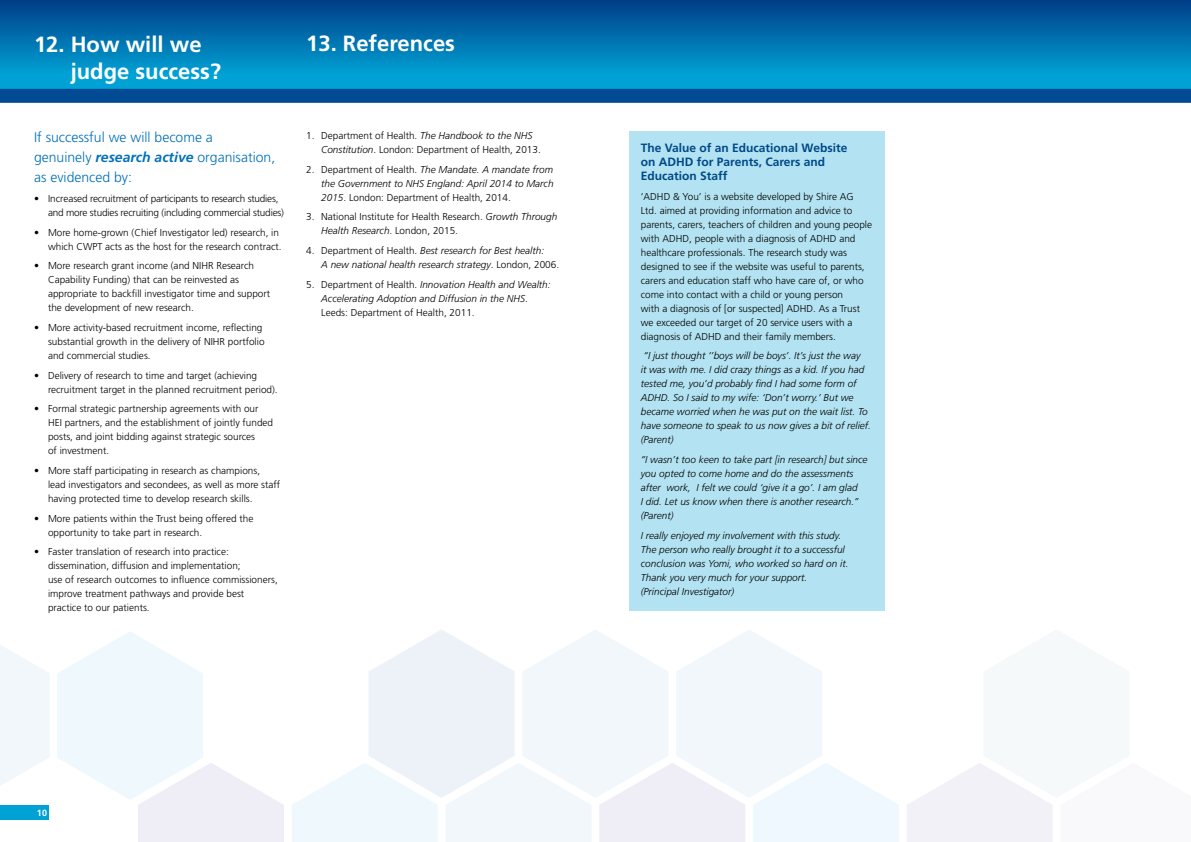
<style>
.page{position:relative;width:1191px;height:842px;background:#fff}
.page>*{position:absolute;margin:0;border:0;box-sizing:border-box;transform-origin:0 0}
.t1{font:700 22px/26.4px "Frutiger";color:#fff}
.t2{font:300 14px/20px "Frutiger";color:#0070ba}
.t3{font:700 12px/14px "Frutiger";color:#004987}
.t4{font:300 10px/14px "Frutiger";color:#000}
.t5{font:italic 300 10px/14px "Frutiger";color:#000}
.t6{font:300 10px/14px "Frutiger";letter-spacing:-.02em;color:#000}
.t7{font:700 9px "Frutiger";color:#fff}
.s1{font-weight:700;font-style:italic}
.s2{font-style:italic}
.s3{font-style:normal}
</style>
<div class="page">
<div style="left:0;top:0;width:1191px;height:96px;background:#00a1d4"></div>
<div style="left:0;top:0;width:1191px;height:73px;background:linear-gradient(to bottom,#003d87,#009ed2)"></div>
<svg style="left:0;top:645px;width:49px;height:140px"></svg>
<svg style="left:57px;top:632px;width:227px;height:210px"></svg>
<svg style="left:292px;top:630px;width:607px;height:212px"></svg>
<svg style="left:907px;top:763px;width:145px;height:79px"></svg>
<div style="left:0;top:806px;width:48px;height:14px;background:#00a1d4"></div>
<div style="left:0;top:89px;width:1191px;height:14px;background:#004b93"></div>
<div style="left:629px;top:131px;width:255px;height:480px;background:#b3e3f2"></div>
<h1 class="t1" style="left:71px;top:31px;width:152px;text-indent:-37px">12. How will we judge success?</h1>
<h2 class="t2" style="left:34px;top:127px;width:243px">If successful we will become a<br>genuinely <span class="s1">research active</span> organisation, as evidenced by:</h2>
<p class="t6" style="left:48px;top:191px;width:237px;text-indent:-14px">• Increased recruitment of participants to research studies, and more studies recruiting (including commercial studies)</p>
<p class="t4" style="left:34px;top:225px;width:249px;text-align:right">• More home-grown (Chief Investigator led) research, in which CWPT acts as the host for the research contract.</p>
<p class="t4" style="left:48px;top:259px;width:224px;text-indent:-14px">• More research grant income (and NIHR Research Capability Funding) that can be reinvested as appropriate to backfill investigator time and support the development of new research.</p>
<p class="t4" style="left:48px;top:320px;width:218px;text-indent:-14px">• More activity-based recruitment income, reflecting substantial growth in the delivery of NIHR portfolio and commercial studies.</p>
<p class="t4" style="left:48px;top:368px;width:231px;text-indent:-14px">• Delivery of research to time and target (achieving recruitment target in the planned recruitment period).</p>
<p class="t4" style="left:48px;top:402px;width:227px;text-indent:-14px">• Formal strategic partnership agreements with our HEI partners, and the establishment of jointly funded posts, and joint bidding against strategic sources<br>of investment.</p>
<p class="t4" style="left:48px;top:463px;width:233px;text-indent:-14px">• More staff participating in research as champions, lead investigators and secondees, as well as more staff having protected time to develop research skills.</p>
<p class="t4" style="left:48px;top:511px;width:207px;text-indent:-14px">• More patients within the Trust being offered the opportunity to take part in research.</p>
<p class="t4" style="left:48px;top:545px;width:231px;text-indent:-14px">• Faster translation of research into practice: dissemination, diffusion and implementation;<br>use of research outcomes to influence commissioners, improve treatment pathways and provide best practice to our patients.</p>
<h1 class="t1" style="left:306px;top:30px;width:150px">13. References</h1>
<p class="t4" style="left:321px;top:129px;width:221px;text-indent:-15px">1. Department of Health. <span class="s2">The Handbook to the NHS<br>Constitution</span>. London: Department of Health, 2013.</p>
<p class="t5" style="left:321px;top:162px;width:234px;text-align:justify;text-indent:-15px"><span class="s3">2. Department of Health.</span> The Mandate. A mandate from the Government to NHS England: April 2014 to March 2015<span class="s3">. London: Department of Health, 2014.</span></p>
<p class="t4" style="left:321px;top:210px;width:237px;text-indent:-15px">3. National Institute for Health Research. <span class="s2">Growth Through<br>Health Research</span>. London, 2015.</p>
<p class="t5" style="left:321px;top:244px;width:239px;text-indent:-15px"><span class="s3">4. Department of Health.</span> Best research for Best health:<br>A new national health research strategy<span class="s3">. London, 2006.</span></p>
<p class="t5" style="left:321px;top:277px;width:231px;text-indent:-15px"><span class="s3">5. Department of Health.</span> Innovation Health and Wealth:<br>Accelerating Adoption and Diffusion in the NHS<span class="s3">.<br>Leeds: Department of Health, 2011.</span></p>
<p class="t7" style="left:37px;top:808px;width:12px">10</p>
<p class="t3" style="left:641px;top:141px;width:208px">The Value of an Educational Website on ADHD for Parents, Carers and<br>Education Staff</p>
<p class="t4" style="left:641px;top:189px;width:233px">‘ADHD &amp; You’ is a website developed by Shire AG Ltd. aimed at providing information and advice to parents, carers, teachers of children and young people with ADHD, people with a diagnosis of ADHD and healthcare professionals. The research study was designed to see if the website was useful to parents, carers and education staff who have care of, or who come into contact with a child or young person<br>with a diagnosis of [or suspected] ADHD. As a Trust we exceeded our target of 20 service users with a diagnosis of ADHD and their family members.</p>
<p class="t5" style="left:641px;top:349px;width:232px">“I just thought ‘’boys will be boys’. It’s just the way<br>it was with me. I did crazy things as a kid. If you had tested me, you’d probably find I had some form of ADHD. So I said to my wife: ‘Don’t worry.’ But we became worried when he was put on the wait list. To have someone to speak to us now gives a bit of relief. (Parent)</p>
<p class="t5" style="left:641px;top:452px;width:228px">“I wasn’t too keen to take part [in research] but since you opted to come home and do the assessments after work, I felt we could ‘give it a go’. I am glad<br>I did. Let us know when there is another research.” (Parent)</p>
<p class="t5" style="left:641px;top:528px;width:209px">I really enjoyed my involvement with this study.<br>The person who really brought it to a successful conclusion was Yomi, who worked so hard on it.<br>Thank you very much for your support.<br>(Principal Investigator)</p>
</div>
